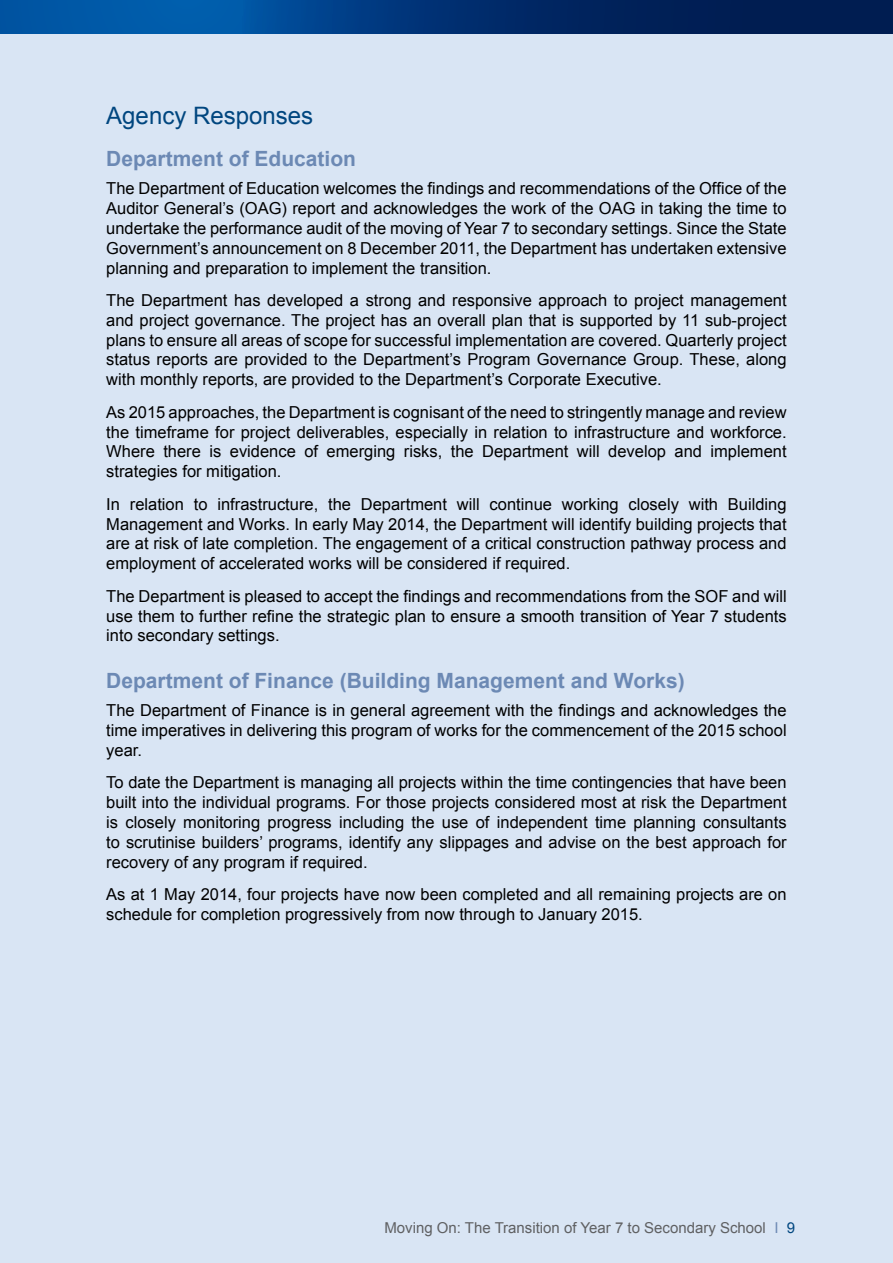
<style>
.page{position:relative;width:893px;height:1263px;background:#fff}
.page>*{position:absolute;margin:0;border:0;box-sizing:border-box;transform-origin:0 0}
.t1{font:24px "Arial";color:#00467f}
.t2{font:700 21px "Arial";color:#6c89b4}
.t3{font:16.5px/19.8px "Arial";color:#000;text-align:justify}
.t4{font:15px "Arial";color:#5f6062}
.s1{color:#6c89b4}
.s2{color:#00467f}
</style>
<div class="page">
<svg style="left:0;top:0;width:893px;height:34px;background:#003779"></svg>
<div style="left:0;top:34px;width:893px;height:1229px;background:#d9e5f4"></div>
<h1 class="t1" style="left:106px;top:100px;width:208px">Agency Responses</h1>
<p class="t2" style="left:106px;top:145px;width:251px">Department of Education</p>
<p class="t3" style="left:106px;top:179px;width:682px">The Department of Education welcomes the findings and recommendations of the Office of the Auditor General’s (OAG) report and acknowledges the work of the OAG in taking the time to undertake the performance audit of the moving of Year 7 to secondary settings. Since the State Government’s announcement on 8 December 2011, the Department has undertaken extensive planning and preparation to implement the transition.</p>
<p class="t3" style="left:106px;top:291px;width:682px">The Department has developed a strong and responsive approach to project management and project governance. The project has an overall plan that is supported by 11 sub-project plans to ensure all areas of scope for successful implementation are covered. Quarterly project status reports are provided to the Department’s Program Governance Group. These, along with monthly reports, are provided to the Department’s Corporate Executive.</p>
<p class="t3" style="left:106px;top:402px;width:682px">As 2015 approaches, the Department is cognisant of the need to stringently manage and review the timeframe for project deliverables, especially in relation to infrastructure and workforce.<br>Where there is evidence of emerging risks, the Department will develop and implement strategies for mitigation.</p>
<p class="t3" style="left:106px;top:494px;width:682px">In relation to infrastructure, the Department will continue working closely with Building Management and Works. In early May 2014, the Department will identify building projects that are at risk of late completion. The engagement of a critical construction pathway process and employment of accelerated works will be considered if required.</p>
<p class="t3" style="left:106px;top:586px;width:682px">The Department is pleased to accept the findings and recommendations from the SOF and will use them to further refine the strategic plan to ensure a smooth transition of Year 7 students into secondary settings.</p>
<p class="t2" style="left:106px;top:666px;width:580px">Department of Finance (Building Management and Works)</p>
<p class="t3" style="left:106px;top:701px;width:682px">The Department of Finance is in general agreement with the findings and acknowledges the time imperatives in delivering this program of works for the commencement of the 2015 school year.</p>
<p class="t3" style="left:106px;top:773px;width:682px">To date the Department is managing all projects within the time contingencies that have been built into the individual programs. For those projects considered most at risk the Department is closely monitoring progress including the use of independent time planning consultants to scrutinise builders’ programs, identify any slippages and advise on the best approach for recovery of any program if required.</p>
<p class="t3" style="left:106px;top:884px;width:682px">As at 1 May 2014, four projects have now been completed and all remaining projects are on schedule for completion progressively from now through to January 2015.</p>
<p class="t4" style="left:384px;top:1218px;width:412px">Moving On: The Transition of Year 7 to Secondary School <span class="s1">I</span> <span class="s2">9</span></p>
</div>
